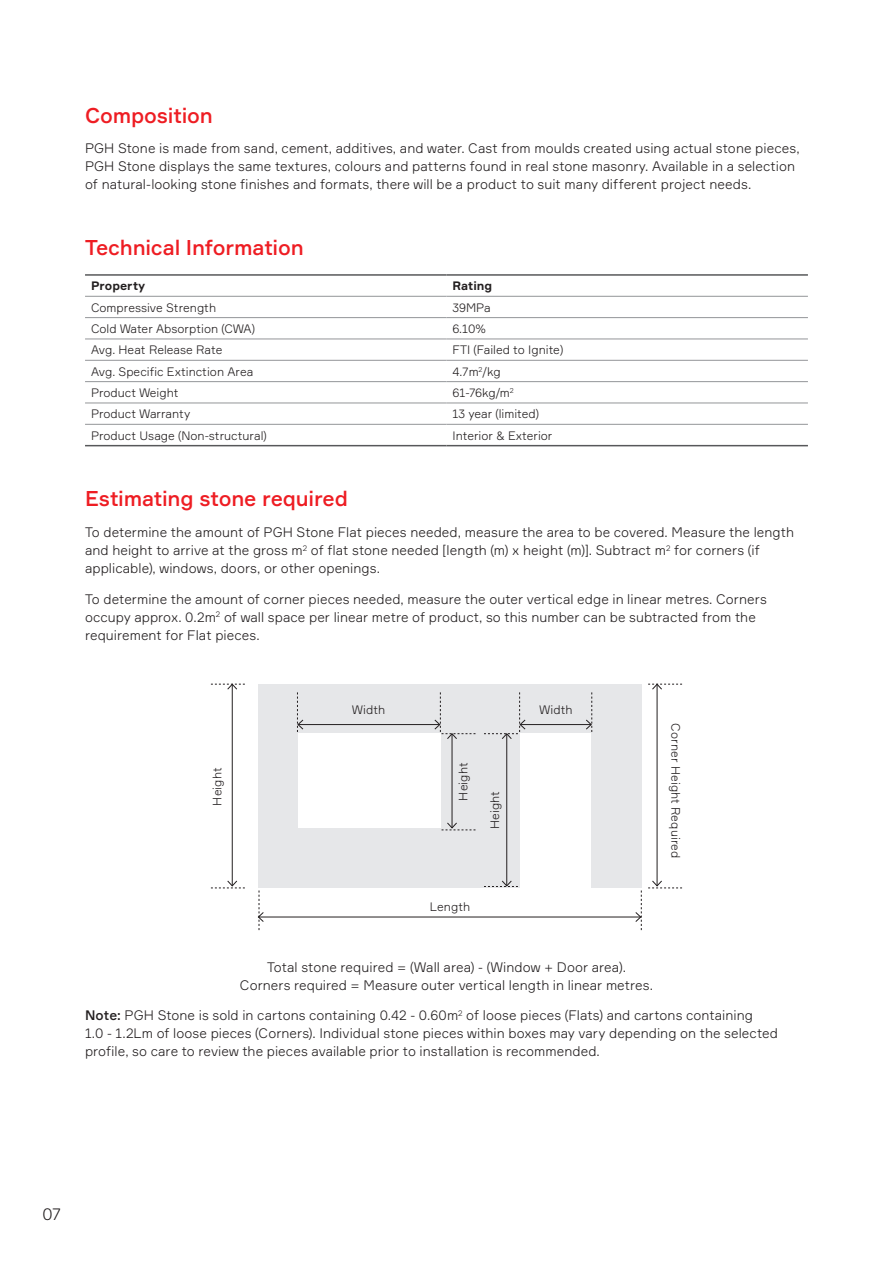
<style>
.page{position:relative;width:893px;height:1263px;background:#fff}
.page>*{position:absolute;margin:0;border:0;box-sizing:border-box;transform-origin:0 0}
.t1{font:500 21px "Formular";letter-spacing:-.01em;color:#ee1d23}
.t2{font:300 16.5px "Formular";color:#231f20}
.t3{font:300 13.5px/18px "Formular";letter-spacing:.005em;color:#231f20}
.t4{font:300 12px "Formular";color:#231f20}
.t5{font:700 12px "Formular";color:#231f20}
.s1{font-weight:500}
</style>
<div class="page">
<hr style="left:85px;top:296px;width:361px;height:1px;background:#939598">
<hr style="left:446px;top:296px;width:362px;height:1px;background:#939598">
<hr style="left:85px;top:317px;width:361px;height:1px;background:#939598">
<hr style="left:446px;top:317px;width:362px;height:1px;background:#939598">
<hr style="left:85px;top:339px;width:361px;height:1px;background:#939598">
<hr style="left:446px;top:339px;width:362px;height:1px;background:#939598">
<hr style="left:85px;top:360px;width:361px;height:1px;background:#939598">
<hr style="left:446px;top:360px;width:362px;height:1px;background:#939598">
<hr style="left:85px;top:381px;width:361px;height:1px;background:#939598">
<hr style="left:446px;top:381px;width:362px;height:1px;background:#939598">
<hr style="left:85px;top:403px;width:361px;height:1px;background:#939598">
<hr style="left:446px;top:403px;width:362px;height:1px;background:#939598">
<hr style="left:85px;top:424px;width:361px;height:1px;background:#939598">
<hr style="left:446px;top:424px;width:362px;height:1px;background:#939598">
<hr style="left:85px;top:274px;width:361px;height:2px;background:#57585a">
<hr style="left:446px;top:274px;width:362px;height:2px;background:#57585a">
<hr style="left:85px;top:445px;width:361px;height:1px;background:#57585a">
<hr style="left:446px;top:445px;width:362px;height:1px;background:#57585a">
<div style="left:258px;top:684px;width:383px;height:204px;background:#e6e7e9"></div>
<div style="left:298px;top:733px;width:143px;height:95px;background:#fff"></div>
<div style="left:520px;top:733px;width:71px;height:155px;background:#fff"></div>
<hr style="left:258px;top:917px;width:383px;height:1px;background:#231f20">
<hr style="left:298px;top:724px;width:142px;height:1px;background:#231f20">
<hr style="left:520px;top:724px;width:71px;height:1px;background:#231f20">
<hr style="left:232px;top:684px;width:1px;height:202px;background:#231f20">
<hr style="left:657px;top:684px;width:1px;height:202px;background:#231f20">
<hr style="left:506px;top:734px;width:1px;height:152px;background:#231f20">
<hr style="left:452px;top:734px;width:1px;height:94px;background:#231f20">
<svg style="left:211px;top:683px;width:34px;height:7px"></svg>
<svg style="left:442px;top:822px;width:33px;height:9px"></svg>
<svg style="left:484px;top:880px;width:34px;height:7px"></svg>
<svg style="left:211px;top:880px;width:34px;height:9px"></svg>
<svg style="left:648px;top:683px;width:34px;height:7px"></svg>
<svg style="left:648px;top:880px;width:34px;height:9px"></svg>
<svg style="left:258px;top:890px;width:6px;height:40px"></svg>
<svg style="left:635px;top:890px;width:7px;height:40px"></svg>
<svg style="left:585px;top:692px;width:7px;height:40px"></svg>
<svg style="left:434px;top:692px;width:41px;height:47px"></svg>
<svg style="left:484px;top:692px;width:42px;height:47px"></svg>
<svg style="left:297px;top:692px;width:7px;height:40px"></svg>
<h1 class="t1" style="left:85px;top:102px;width:129px">Composition</h1>
<p class="t3" style="left:85px;top:139px;width:716px">PGH Stone is made from sand, cement, additives, and water. Cast from moulds created using actual stone pieces,<br>PGH Stone displays the same textures, colours and patterns found in real stone masonry. Available in a selection of natural-looking stone finishes and formats, there will be a product to suit many different project needs.</p>
<h1 class="t1" style="left:85px;top:235px;width:220px">Technical Information</h1>
<p class="t5" style="left:91px;top:279px;width:56px">Property</p>
<p class="t5" style="left:452px;top:279px;width:41px">Rating</p>
<p class="t4" style="left:91px;top:300px;width:127px">Compressive Strength</p>
<p class="t4" style="left:452px;top:300px;width:40px">39MPa</p>
<p class="t4" style="left:91px;top:321px;width:165px">Cold Water Absorption (CWA)</p>
<p class="t4" style="left:452px;top:321px;width:35px">6.10%</p>
<p class="t4" style="left:91px;top:343px;width:133px">Avg. Heat Release Rate</p>
<p class="t4" style="left:452px;top:343px;width:112px">FTI (Failed to Ignite)</p>
<p class="t4" style="left:91px;top:364px;width:164px">Avg. Specific Extinction Area</p>
<p class="t4" style="left:452px;top:364px;width:50px">4.7m<sup>2</sup>/kg</p>
<p class="t4" style="left:91px;top:385px;width:89px">Product Weight</p>
<p class="t4" style="left:452px;top:385px;width:63px">61-76kg/m<sup>2</sup></p>
<p class="t4" style="left:91px;top:407px;width:101px">Product Warranty</p>
<p class="t4" style="left:452px;top:407px;width:88px">13 year (limited)</p>
<p class="t4" style="left:91px;top:428px;width:177px">Product Usage (Non-structural)</p>
<p class="t4" style="left:452px;top:428px;width:102px">Interior &amp; Exterior</p>
<h1 class="t1" style="left:85px;top:486px;width:264px">Estimating stone required</h1>
<p class="t3" style="left:85px;top:523px;width:710px">To determine the amount of PGH Stone Flat pieces needed, measure the area to be covered. Measure the length and height to arrive at the gross m<sup>2</sup> of flat stone needed [length (m) x height (m)]. Subtract m<sup>2</sup> for corners (if applicable), windows, doors, or other openings.</p>
<p class="t3" style="left:85px;top:590px;width:683px">To determine the amount of corner pieces needed, measure the outer vertical edge in linear metres. Corners occupy approx. 0.2m<sup>2</sup> of wall space per linear metre of product, so this number can be subtracted from the requirement for Flat pieces.</p>
<p class="t4" style="left:352px;top:703px;width:35px">Width</p>
<p class="t4" style="left:210px;top:805px;width:40px;rotate:-90deg">Height</p>
<p class="t4" style="left:456px;top:801px;width:40px;rotate:-90deg">Height</p>
<p class="t4" style="left:488px;top:829px;width:40px;rotate:-90deg">Height</p>
<p class="t4" style="left:430px;top:899px;width:42px">Length</p>
<p class="t4" style="left:540px;top:703px;width:35px">Width</p>
<p class="t4" style="left:683px;top:723px;width:136px;rotate:90deg">Corner Height Required</p>
<p class="t3" style="left:240px;top:957px;width:415px;text-align:center">Total stone required = (Wall area) - (Window + Door area).<br>Corners required = Measure outer vertical length in linear metres.</p>
<p class="t3" style="left:85px;top:1006px;width:694px"><span class="s1">Note:</span> PGH Stone is sold in cartons containing 0.42 - 0.60m<sup>2</sup> of loose pieces (Flats) and cartons containing<br>1.0 - 1.2Lm of loose pieces (Corners). Individual stone pieces within boxes may vary depending on the selected profile, so care to review the pieces available prior to installation is recommended.</p>
<p class="t2" style="left:43px;top:1204px;width:20px">07</p>
</div>
